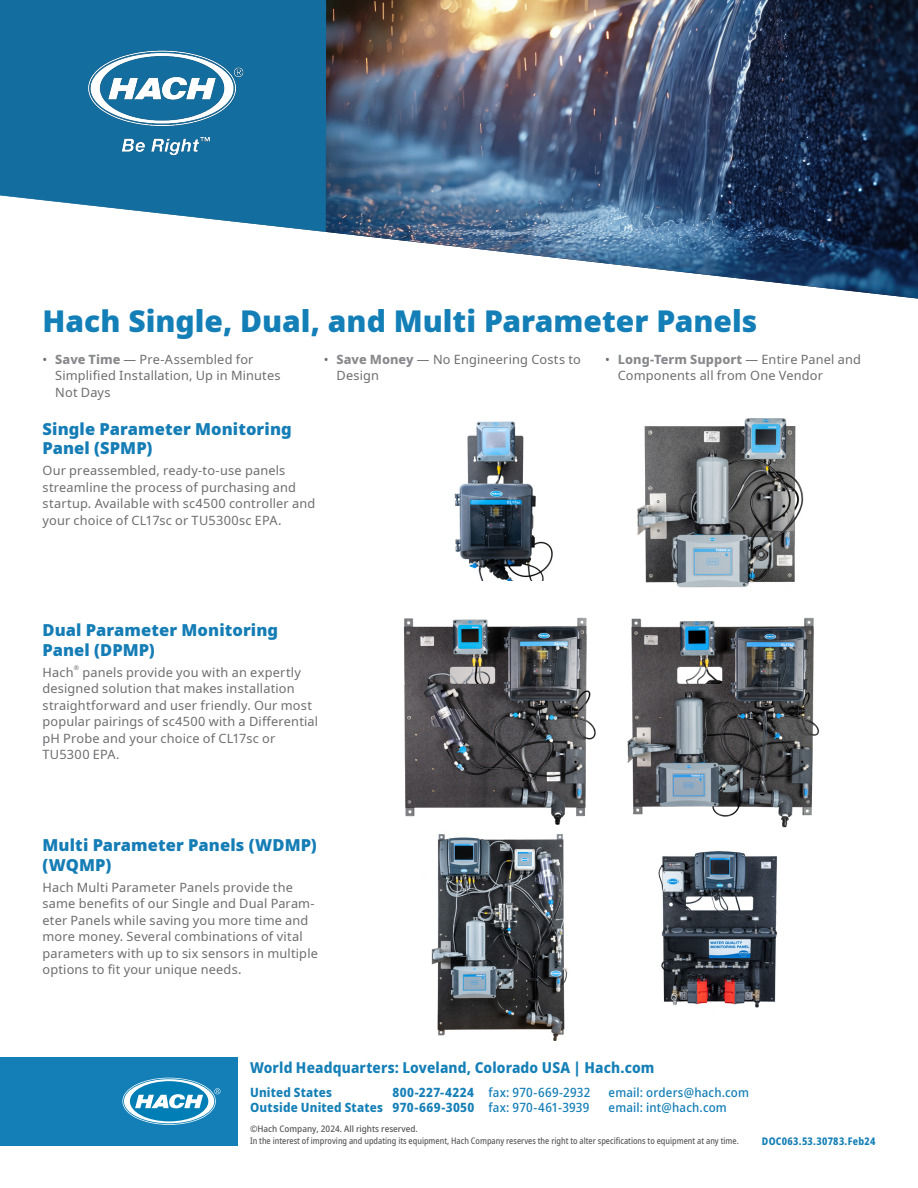
<style>
.page{position:relative;width:918px;height:1188px;background:#fff}
.page>*{position:absolute;margin:0;border:0;box-sizing:border-box;transform-origin:0 0}
.Head_1{font:900 30px "Noto Sans";color:#147fb7}
.Head_2{font:900 16.5px/19.5px "Noto Sans";letter-spacing:.005em;color:#157db6}
.Text_1_Color{font:800 semi-condensed 15px "Noto Sans";letter-spacing:.01em;color:#147fb7}
.Text_1_Gray{font:12.75px/16.5px "Noto Sans";letter-spacing:.015em;color:#6c6d70}
.Text_1_Color-2{font:500 semi-condensed 12.75px "Noto Sans";letter-spacing:.015em;color:#147fb7}
.Text_1_Color-3{font:800 semi-condensed 12.75px "Noto Sans";letter-spacing:.015em;color:#147fb7}
.Doc_ID_No{font:800 condensed 10.5px "Noto Sans";letter-spacing:.025em;color:#147fb7}
.t1{font:500 semi-condensed 9px "Noto Sans";color:#57585a;scale:.9 1}
.t2{font:500 semi-condensed 9px "Noto Sans";color:#57585a}
.Text_1_Gray-2{font:6.3px "Noto Sans";color:#6c6d70}
.s1{font-weight:800;color:#87898c}
.s2{font-weight:800}
.s3{font-weight:500}
</style>
<div class="page">
<img style="left:326px;top:0;width:592px;height:299px">
<img style="left:454px;top:421px;width:99px;height:160px">
<img style="left:627px;top:617px;width:193px;height:211px">
<img style="left:404px;top:617px;width:192px;height:424px">
<img style="left:637px;top:418px;width:167px;height:170px">
<img style="left:658px;top:851px;width:120px;height:157px">
<svg style="left:0;top:0;width:326px;height:232px;background:#2b7ca8"></svg>
<img style="left:79px;top:49px;width:166px;height:108px">
<div style="left:0;top:1057px;width:237px;height:88px;background:#147fb7"></div>
<svg style="left:122px;top:1078px;width:98px;height:47px"></svg>
<p class="Head_1" style="left:43px;top:298px;width:716px">Hach Single, Dual, and Multi Parameter Panels</p>
<p class="Text_1_Gray" style="left:55px;top:351px;width:227px;text-indent:-13px">• <span class="s1">Save Time</span> — Pre-Assembled for<br>Simplified Installation, Up in Minutes<br>Not Days</p>
<p class="Text_1_Gray" style="left:337px;top:351px;width:246px;text-indent:-13px">• <span class="s1">Save Money</span> — No Engineering Costs to<br>Design</p>
<p class="Text_1_Gray" style="left:618px;top:351px;width:245px;text-indent:-13px">• <span class="s1">Long-Term Support</span> — Entire Panel and<br>Components all from One Vendor</p>
<p class="Head_2" style="left:43px;top:419px;width:251px">Single Parameter Monitoring<br>Panel (SPMP)</p>
<p class="Text_1_Gray" style="left:43px;top:463px;width:274px">Our preassembled, ready-to-use panels streamline the process of purchasing and startup. Available with sc4500 controller and your choice of CL17sc or TU5300sc EPA.</p>
<p class="Head_2" style="left:43px;top:621px;width:237px">Dual Parameter Monitoring<br>Panel (DPMP)</p>
<p class="Text_1_Gray" style="left:43px;top:664px;width:33px">Hach</p>
<p class="Text_1_Gray-2" style="left:74px;top:664px;width:7px">®</p>
<p class="Text_1_Gray" style="left:43px;top:664px;width:277px;text-indent:40px">panels provide you with an expertly designed solution that makes installation straightforward and user friendly. Our most popular pairings of sc4500 with a Differential pH Probe and your choice of CL17sc or TU5300 EPA.</p>
<p class="Head_2" style="left:43px;top:836px;width:276px">Multi Parameter Panels (WDMP) (WQMP)</p>
<p class="Text_1_Gray" style="left:43px;top:879px;width:277px">Hach Multi Parameter Panels provide the same benefits of our Single and Dual Param&shy;eter Panels while saving you more time and more money. Several combinations of vital parameters with up to six sensors in multiple options to fit your unique needs.</p>
<p class="Text_1_Color" style="left:250px;top:1057px;width:406px">World Headquarters: Loveland, Colorado USA | Hach.com</p>
<p class="Text_1_Color-3" style="left:250px;top:1083px;width:84px">United States</p>
<p class="Text_1_Color-2" style="left:393px;top:1083px;width:199px"><span class="s2">800-227-4224</span> fax: 970-669-2932</p>
<p class="Text_1_Color-2" style="left:609px;top:1083px;width:142px">email: orders@hach.com</p>
<p class="Text_1_Color-3" style="left:250px;top:1098px;width:341px">Outside United States 970-669-3050 <span class="s3">fax: 970-461-3939</span></p>
<p class="Text_1_Color-2" style="left:609px;top:1098px;width:120px">email: int@hach.com</p>
<p class="t2" style="left:250px;top:1123px;width:169px">©Hach Company, 2024. All rights reserved.</p>
<p class="t1" style="left:250px;top:1135px;width:545px">In the interest of improving and updating its equipment, Hach Company reserves the right to alter specifications to equipment at any time.</p>
<p class="Doc_ID_No" style="left:762px;top:1134px;width:115px">DOC063.53.30783.Feb24</p>
</div>
